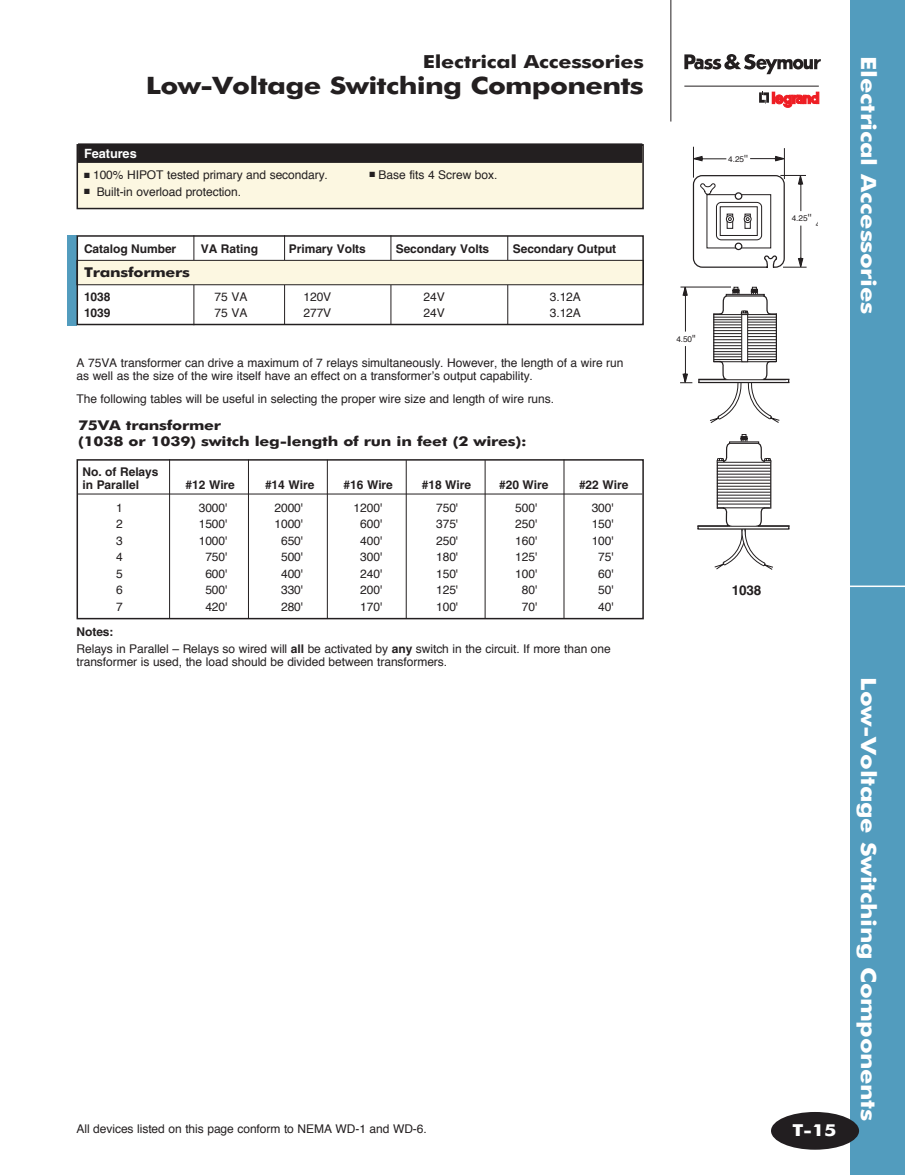
<style>
.page{position:relative;width:905px;height:1175px;background:#fff}
.page>*{position:absolute;margin:0;border:0;box-sizing:border-box;transform-origin:0 0}
.subhead_1{font:700 24px "Futura BT";letter-spacing:-.025em;color:#231f20;scale:1.2 1}
.side-bars{font:700 21px "Futura BT";letter-spacing:-.015em;color:#fff;scale:1.2 1}
.Head{font:700 18px "Futura BT";letter-spacing:-.015em;color:#231f20;scale:1.2 1}
.t1{font:700 16.5px "Futura BT";color:#fff;scale:1.2 1}
.subhead_3{font:700 13.5px/16.5px "Futura BT";letter-spacing:-.015em;color:#231f20;scale:1.2 1}
.Chart_subheads{font:700 13.5px "Futura BT";letter-spacing:-.015em;color:#231f20;scale:1.2 1}
.dimensionsHead{font:700 13.5px "Helvetica";color:#231f20}
.Features_Spec_head{font:700 12.75px "Helvetica";letter-spacing:-.005em;color:#fff}
.Features_Specs{font:12px/13.5px "Helvetica";letter-spacing:-.005em;color:#231f20}
.t2{font:700 12px/13.5px "Helvetica";letter-spacing:-.005em;color:#231f20}
.t3{font:8.25px "Helvetica";color:#231f20}
.s1{font-weight:700}
.s2{font-size:9.9px}
</style>
<div class="page">
<div style="left:850px;top:0;width:54px;height:1174px;background:#529cbe"></div>
<div style="left:771px;top:1112px;width:88px;height:37px;background:#221e20;border-radius:50%"></div>
<hr style="left:684px;top:86px;width:134px;height:1px;background:#231f20">
<svg style="left:684px;top:54px;width:136px;height:20px"></svg>
<svg style="left:759px;top:91px;width:60px;height:16px"></svg>
<hr style="left:670px;top:0;width:1px;height:122px;background:#231f20">
<hr style="left:848px;top:585px;width:56px;height:2px;background:#fff">
<div style="left:68px;top:235px;width:8px;height:90px;background:#529cbe"></div>
<hr style="left:507px;top:236px;width:1px;height:88px;background:#231f20">
<hr style="left:284px;top:235px;width:1px;height:90px;background:#231f20">
<hr style="left:390px;top:235px;width:1px;height:89px;background:#231f20">
<hr style="left:193px;top:235px;width:1px;height:90px;background:#231f20">
<div style="left:77px;top:260px;width:566px;height:25px;background:#fcf7e1"></div>
<div style="left:76px;top:260px;width:568px;height:25px;border:1px solid #231f20"></div>
<div style="left:76px;top:235px;width:568px;height:90px;border:2px solid #231f20"></div>
<hr style="left:248px;top:459px;width:1px;height:159px;background:#231f20">
<hr style="left:327px;top:459px;width:1px;height:160px;background:#231f20">
<hr style="left:169px;top:459px;width:1px;height:160px;background:#231f20">
<hr style="left:78px;top:493px;width:564px;height:1px;background:#231f20">
<div style="left:76px;top:459px;width:568px;height:160px;border:2px solid #231f20"></div>
<hr style="left:484px;top:460px;width:1px;height:159px;background:#231f20">
<hr style="left:406px;top:460px;width:1px;height:159px;background:#231f20">
<hr style="left:563px;top:459px;width:1px;height:159px;background:#231f20">
<div style="left:77px;top:145px;width:566px;height:63px;background:#fcf7e1"></div>
<div style="left:78px;top:143px;width:564px;height:20px;background:#231f20"></div>
<div style="left:76px;top:144px;width:568px;height:65px;border:2px solid #231f20"></div>
<svg style="left:680px;top:286px;width:110px;height:284px"></svg>
<hr style="left:693px;top:147px;width:1px;height:31px;background:#231f20">
<hr style="left:750px;top:158px;width:30px;height:1px;background:#231f20">
<svg style="left:694px;top:156px;width:32px;height:5px"></svg>
<svg style="left:775px;top:156px;width:9px;height:5px"></svg>
<hr style="left:784px;top:148px;width:1px;height:31px;background:#231f20">
<hr style="left:824px;top:176px;width:1px;height:40px;background:#231f20">
<hr style="left:824px;top:230px;width:1px;height:33px;background:#231f20">
<svg style="left:692px;top:171px;width:115px;height:97px"></svg>
<p class="Head" style="left:423px;top:51px;width:186px">Electrical Accessories</p>
<p class="subhead_1" style="left:146px;top:71px;width:416px">Low-Voltage Switching Components</p>
<p class="Features_Spec_head" style="left:84px;top:146px;width:54px">Features</p>
<p class="Features_Specs" style="left:84px;top:168px;width:245px">■ 100% HIPOT tested primary and secondary.</p>
<p class="Features_Specs" style="left:84px;top:185px;width:159px">■ Built-in overload protection.</p>
<p class="Features_Specs" style="left:369px;top:167px;width:129px">■ Base fits 4 Screw box.</p>
<p class="t2" style="left:84px;top:242px;width:94px">Catalog Number</p>
<p class="t2" style="left:201px;top:242px;width:59px">VA Rating</p>
<p class="t2" style="left:289px;top:242px;width:78px">Primary Volts</p>
<p class="t2" style="left:396px;top:242px;width:95px">Secondary Volts</p>
<p class="t2" style="left:513px;top:242px;width:105px">Secondary Output</p>
<p class="Chart_subheads" style="left:84px;top:264px;width:90px">Transformers</p>
<p class="t2" style="left:84px;top:289px;width:28px">1038</p>
<p class="Features_Specs" style="left:214px;top:289px;width:34px">75 VA</p>
<p class="Features_Specs" style="left:303px;top:289px;width:29px">120V</p>
<p class="Features_Specs" style="left:423px;top:289px;width:23px">24V</p>
<p class="Features_Specs" style="left:550px;top:289px;width:33px">3.12A</p>
<p class="t2" style="left:84px;top:306px;width:28px">1039</p>
<p class="Features_Specs" style="left:214px;top:306px;width:34px">75 VA</p>
<p class="Features_Specs" style="left:303px;top:306px;width:29px">277V</p>
<p class="Features_Specs" style="left:423px;top:306px;width:23px">24V</p>
<p class="Features_Specs" style="left:550px;top:306px;width:33px">3.12A</p>
<p class="Features_Specs" style="left:76px;top:355px;width:548px">A 75VA transformer can drive a maximum of 7 relays simultaneously. However, the length of a wire run as well as the size of the wire itself have an effect on a transformer’s output capability.</p>
<p class="Features_Specs" style="left:76px;top:391px;width:479px">The following tables will be useful in selecting the proper wire size and length of wire runs.</p>
<p class="subhead_3" style="left:78px;top:417px;width:375px">75VA transformer<br>(1038 or 1039) switch leg-length of run in feet (2 wires):</p>
<p class="t2" style="left:82px;top:464px;width:77px">No. of Relays in Parallel</p>
<p class="t2" style="left:186px;top:478px;width:51px">#12 Wire</p>
<p class="t2" style="left:265px;top:478px;width:51px">#14 Wire</p>
<p class="t2" style="left:343px;top:478px;width:51px">#16 Wire</p>
<p class="t2" style="left:422px;top:478px;width:51px">#18 Wire</p>
<p class="t2" style="left:499px;top:478px;width:51px">#20 Wire</p>
<p class="t2" style="left:579px;top:478px;width:51px">#22 Wire</p>
<p class="Features_Specs" style="left:116px;top:500px;width:8px">1</p>
<p class="Features_Specs" style="left:199px;top:500px;width:30px">3000'</p>
<p class="Features_Specs" style="left:274px;top:500px;width:30px">2000'</p>
<p class="Features_Specs" style="left:353px;top:500px;width:30px">1200'</p>
<p class="Features_Specs" style="left:436px;top:500px;width:24px">750'</p>
<p class="Features_Specs" style="left:515px;top:500px;width:24px">500'</p>
<p class="Features_Specs" style="left:591px;top:500px;width:24px">300'</p>
<p class="Features_Specs" style="left:116px;top:517px;width:8px">2</p>
<p class="Features_Specs" style="left:199px;top:517px;width:30px">1500'</p>
<p class="Features_Specs" style="left:274px;top:517px;width:30px">1000'</p>
<p class="Features_Specs" style="left:360px;top:517px;width:24px">600'</p>
<p class="Features_Specs" style="left:436px;top:517px;width:24px">375'</p>
<p class="Features_Specs" style="left:515px;top:517px;width:24px">250'</p>
<p class="Features_Specs" style="left:591px;top:517px;width:24px">150'</p>
<p class="Features_Specs" style="left:116px;top:533px;width:8px">3</p>
<p class="Features_Specs" style="left:199px;top:533px;width:30px">1000'</p>
<p class="Features_Specs" style="left:281px;top:533px;width:24px">650'</p>
<p class="Features_Specs" style="left:360px;top:533px;width:24px">400'</p>
<p class="Features_Specs" style="left:436px;top:533px;width:24px">250'</p>
<p class="Features_Specs" style="left:515px;top:533px;width:24px">160'</p>
<p class="Features_Specs" style="left:591px;top:533px;width:24px">100'</p>
<p class="Features_Specs" style="left:116px;top:550px;width:8px">4</p>
<p class="Features_Specs" style="left:205px;top:550px;width:24px">750'</p>
<p class="Features_Specs" style="left:281px;top:550px;width:24px">500'</p>
<p class="Features_Specs" style="left:360px;top:550px;width:24px">300'</p>
<p class="Features_Specs" style="left:436px;top:550px;width:24px">180'</p>
<p class="Features_Specs" style="left:515px;top:550px;width:24px">125'</p>
<p class="Features_Specs" style="left:598px;top:550px;width:17px">75'</p>
<p class="Features_Specs" style="left:116px;top:566px;width:8px">5</p>
<p class="Features_Specs" style="left:205px;top:566px;width:24px">600'</p>
<p class="Features_Specs" style="left:281px;top:566px;width:24px">400'</p>
<p class="Features_Specs" style="left:360px;top:566px;width:24px">240'</p>
<p class="Features_Specs" style="left:436px;top:566px;width:24px">150'</p>
<p class="Features_Specs" style="left:515px;top:566px;width:24px">100'</p>
<p class="Features_Specs" style="left:598px;top:566px;width:17px">60'</p>
<p class="Features_Specs" style="left:116px;top:583px;width:8px">6</p>
<p class="Features_Specs" style="left:205px;top:583px;width:24px">500'</p>
<p class="Features_Specs" style="left:281px;top:583px;width:24px">330'</p>
<p class="Features_Specs" style="left:360px;top:583px;width:24px">200'</p>
<p class="Features_Specs" style="left:436px;top:583px;width:24px">125'</p>
<p class="Features_Specs" style="left:522px;top:583px;width:17px">80'</p>
<p class="Features_Specs" style="left:598px;top:583px;width:17px">50'</p>
<p class="Features_Specs" style="left:116px;top:599px;width:8px">7</p>
<p class="Features_Specs" style="left:205px;top:599px;width:24px">420'</p>
<p class="Features_Specs" style="left:281px;top:599px;width:24px">280'</p>
<p class="Features_Specs" style="left:360px;top:599px;width:24px">170'</p>
<p class="Features_Specs" style="left:436px;top:599px;width:24px">100'</p>
<p class="Features_Specs" style="left:522px;top:599px;width:17px">70'</p>
<p class="Features_Specs" style="left:598px;top:599px;width:17px">40'</p>
<p class="t2" style="left:76px;top:625px;width:39px">Notes:</p>
<p class="Features_Specs" style="left:76px;top:641px;width:536px">Relays in Parallel – Relays so wired will <span class="s1">all</span> be activated by <span class="s1">any</span> switch in the circuit. If more than one transformer is used, the load should be divided between transformers.</p>
<p class="Features_Specs" style="left:76px;top:1121px;width:352px">All devices listed on this page conform to NEMA WD-1 and WD-6.</p>
<p class="t3" style="left:728px;top:152px;width:21px">4.25<span class="s2">''</span></p>
<p class="t3" style="left:791px;top:211px;width:21px">4.25<span class="s2">''</span></p>
<p class="t3" style="left:676px;top:332px;width:21px">4.50<span class="s2">''</span></p>
<p class="side-bars" style="left:881px;top:56px;width:216px;rotate:90deg">Electrical Accessories</p>
<p class="dimensionsHead" style="left:731px;top:582px;width:31px">1038</p>
<p class="t1" style="left:792px;top:1119px;width:38px">T-15</p>
<p class="side-bars" style="left:881px;top:677px;width:371px;rotate:90deg">Low-Voltage Switching Components</p>
</div>
